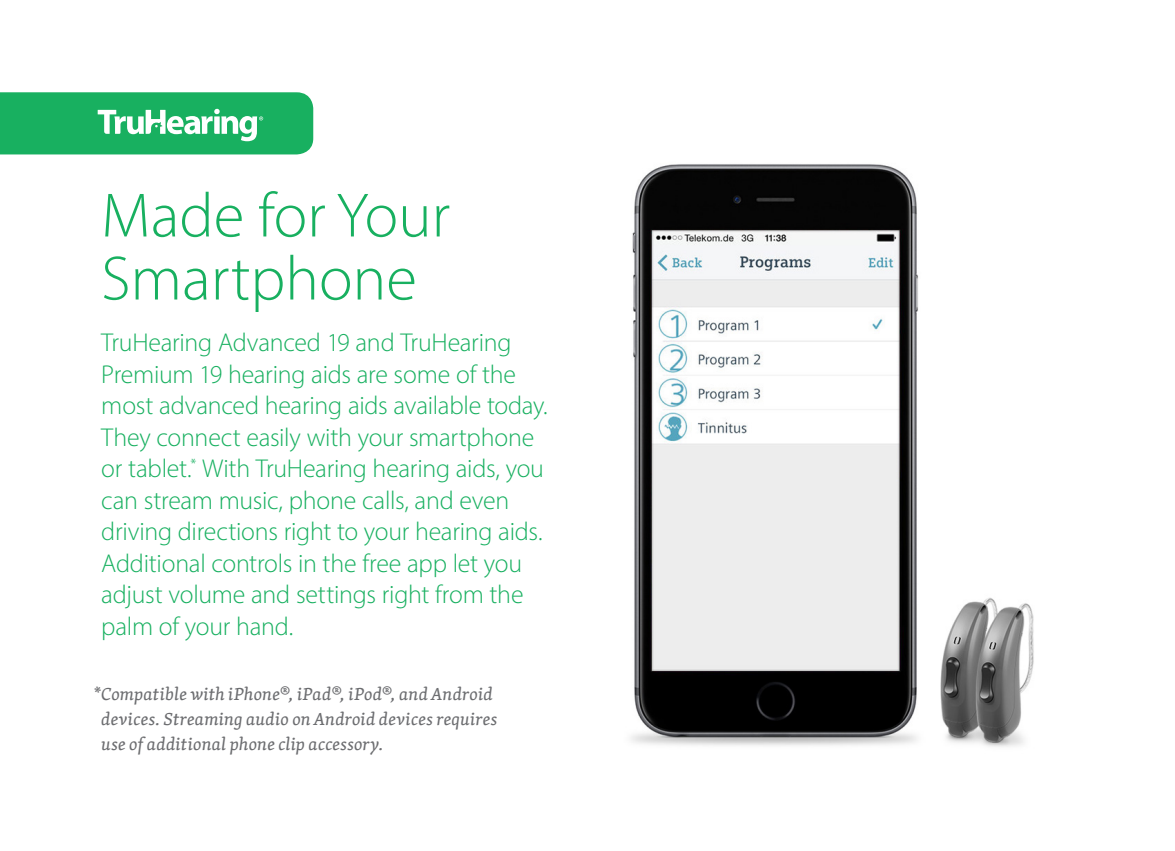
<style>
.page{position:relative;width:1175px;height:851px;background:#fff}
.page>*{position:absolute;margin:0;border:0;box-sizing:border-box;transform-origin:0 0}
.t1{font:300 63px/63px "Myriad Pro";color:#18b060}
.t2{font:300 25.88px/31.5px "Myriad Pro";letter-spacing:-.01em;color:#18b060}
.t3{font:italic 18px/24.8px "Skolar Latin";letter-spacing:.015em;color:#6c6d70}
</style>
<div class="page">
<img style="left:631px;top:164px;width:403px;height:583px">
<svg style="left:0;top:92px;width:313px;height:62px;background:#31b871"></svg>
<p class="t1" style="left:101px;top:183px;width:350px">Made for Your<br>Smartphone</p>
<p class="t2" style="left:101px;top:326px;width:448px">TruHearing Advanced 19 and TruHearing Premium 19 hearing aids are some of the most advanced hearing aids available today.<br>They connect easily with your smartphone or tablet.<sup>*</sup> With TruHearing hearing aids, you can stream music, phone calls, and even driving directions right to your hearing aids.<br>Additional controls in the free app let you adjust volume and settings right from the palm of your hand.</p>
<p class="t3" style="left:101px;top:681px;width:397px;text-indent:-8px">*Compatible with iPhone®, iPad®, iPod®, and Android devices. Streaming audio on Android devices requires use of additional phone clip accessory.</p>
</div>
